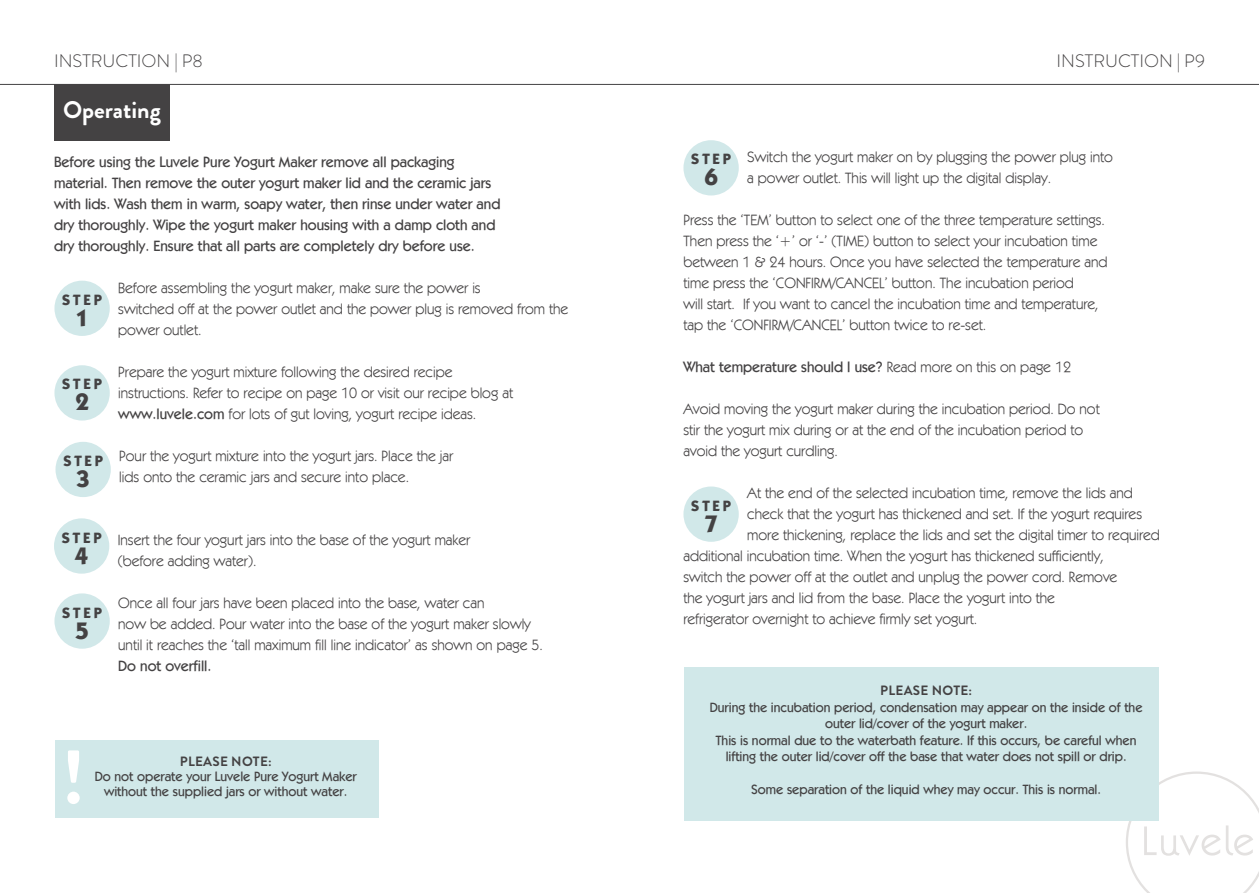
<style>
.page{position:relative;width:1259px;height:893px;background:#fff}
.page>*{position:absolute;margin:0;border:0;box-sizing:border-box;transform-origin:0 0}
.t1{font:700 75.6px "Brandon Grotesque";color:#fff}
.t2{font:700 24px "Brandon Grotesque";color:#fff}
.t3{font:700 24px "Kabel IT Cby BT";color:#444243}
.t4{font:300 18px "Brandon Grotesque";color:#444243}
.t5{font:15px "Kabel IT Cby BT";color:#444243}
.t6{font:500 15px "Kabel IT Cby BT";color:#444243}
.t7{font:700 15px "Kabel IT Cby BT";letter-spacing:.2em;color:#444243}
.t8{font:500 13.5px/16.5px "Kabel IT Cby BT";color:#444243;text-align:center}
.t9{font:700 13.5px "Brandon Grotesque";letter-spacing:.02em;color:#444243}
.s1{font-weight:500}
.s2{font-weight:400}
.s3{font-family:"Brandon Grotesque";font-weight:700}
</style>
<div class="page">
<svg style="left:1126px;top:771px;width:133px;height:122px"></svg>
<hr style="left:0;top:84px;width:1259px;height:1px;background:#444243">
<div style="left:54px;top:84px;width:116px;height:56px;background:#444243"></div>
<div style="left:54px;top:281px;width:56px;height:55px;background:#d1e8e9;border-radius:50%"></div>
<div style="left:54px;top:365px;width:56px;height:56px;background:#d1e8e9;border-radius:50%"></div>
<div style="left:56px;top:442px;width:55px;height:55px;background:#d1e8e9;border-radius:50%"></div>
<div style="left:54px;top:518px;width:55px;height:56px;background:#d1e8e9;border-radius:50%"></div>
<div style="left:54px;top:593px;width:56px;height:56px;background:#d1e8e9;border-radius:50%"></div>
<div style="left:56px;top:740px;width:323px;height:78px;background:#d1e8e9"></div>
<div style="left:683px;top:140px;width:56px;height:55px;background:#d1e8e9;border-radius:50%"></div>
<div style="left:683px;top:486px;width:56px;height:56px;background:#d1e8e9;border-radius:50%"></div>
<div style="left:684px;top:668px;width:475px;height:153px;background:#d1e8e9"></div>
<p class="t4" style="left:54px;top:49px;width:150px">INSTRUCTION | P8</p>
<p class="t4" style="left:1056px;top:48px;width:150px">INSTRUCTION | P9</p>
<p class="t2" style="left:63px;top:93px;width:99px">Operating</p>
<p class="t6" style="left:54px;top:152px;width:402px">Before using the Luvele Pure Yogurt Maker remove all packaging</p>
<p class="t6" style="left:54px;top:173px;width:439px">material. Then remove the outer yogurt maker lid and the ceramic jars</p>
<p class="t6" style="left:54px;top:194px;width:448px">with lids. Wash them in warm, soapy water, then rinse under water and</p>
<p class="t6" style="left:54px;top:215px;width:443px">dry thoroughly. Wipe the yogurt maker housing with a damp cloth and</p>
<p class="t6" style="left:54px;top:236px;width:422px">dry thoroughly. Ensure that all parts are completely dry before use.</p>
<p class="t5" style="left:118px;top:278px;width:364px">Before assembling the yogurt maker, make sure the power is</p>
<p class="t5" style="left:118px;top:299px;width:451px">switched off at the power outlet and the power plug is removed from the</p>
<p class="t5" style="left:118px;top:320px;width:85px">power outlet.</p>
<p class="t5" style="left:118px;top:362px;width:336px">Prepare the yogurt mixture following the desired recipe</p>
<p class="t5" style="left:118px;top:383px;width:396px">instructions. Refer to recipe on page 10 or visit our recipe blog at</p>
<p class="t5" style="left:118px;top:404px;width:359px"><span class="s1">www.luvele.com</span> for lots of gut loving, yogurt recipe ideas.</p>
<p class="t5" style="left:119px;top:446px;width:335px">Pour the yogurt mixture into the yogurt jars. Place the jar</p>
<p class="t5" style="left:119px;top:467px;width:291px">lids onto the ceramic jars and secure into place.</p>
<p class="t7" style="left:62px;top:290px;width:41px">STEP</p>
<p class="t3" style="left:75px;top:303px;width:15px">1</p>
<p class="t7" style="left:62px;top:375px;width:41px">STEP</p>
<p class="t3" style="left:75px;top:387px;width:15px">2</p>
<p class="t7" style="left:63px;top:451px;width:41px">STEP</p>
<p class="t3" style="left:76px;top:464px;width:15px">3</p>
<p class="t7" style="left:62px;top:528px;width:41px">STEP</p>
<p class="t3" style="left:75px;top:540px;width:15px">4</p>
<p class="t7" style="left:62px;top:603px;width:41px">STEP</p>
<p class="t3" style="left:75px;top:615px;width:15px">5</p>
<p class="t5" style="left:118px;top:530px;width:354px">Insert the four yogurt jars into the base of the yogurt maker</p>
<p class="t5" style="left:118px;top:551px;width:140px">(before adding water).</p>
<p class="t5" style="left:118px;top:593px;width:368px">Once all four jars have been placed into the base, water can</p>
<p class="t5" style="left:118px;top:614px;width:414px">now be added. Pour water into the base of the yogurt maker slowly</p>
<p class="t5" style="left:118px;top:635px;width:426px">until it reaches the ‘tall maximum fill line indicator’ as shown on page 5.</p>
<p class="t6" style="left:118px;top:656px;width:95px">Do not overfill.</p>
<p class="t1" style="left:62px;top:724px;width:25px">!</p>
<p class="t9" style="left:180px;top:752px;width:94px">PLEASE NOTE:</p>
<p class="t8" style="left:95px;top:768px;width:263px">Do not operate your Luvele Pure Yogurt Maker</p>
<p class="t8" style="left:104px;top:783px;width:245px">without the supplied jars or without water.</p>
<p class="t5" style="left:747px;top:148px;width:367px">Switch the yogurt maker on by plugging the power plug into</p>
<p class="t5" style="left:747px;top:169px;width:305px">a power outlet. This will light up the digital display.</p>
<p class="t5" style="left:683px;top:211px;width:423px">Press the ‘TEM’ button to select one of the three temperature settings.</p>
<p class="t5" style="left:683px;top:232px;width:415px">Then press the ‘+’ or ‘-’ (TIME) button to select your incubation time</p>
<p class="t5" style="left:683px;top:253px;width:425px">between 1 &amp; 24 hours. Once you have selected the temperature and</p>
<p class="t5" style="left:683px;top:274px;width:392px">time press the ‘CONFIRM/CANCEL’ button. The incubation period</p>
<p class="t5" style="left:683px;top:295px;width:417px">will start. If you want to cancel the incubation time and temperature,</p>
<p class="t5" style="left:683px;top:316px;width:304px">tap the ‘CONFIRM/CANCEL’ button twice to re-set.</p>
<p class="t6" style="left:683px;top:358px;width:389px">What temperature should I use? <span class="s2">Read more on this on page 12</span></p>
<p class="t5" style="left:683px;top:400px;width:418px">Avoid moving the yogurt maker during the incubation period. Do not</p>
<p class="t5" style="left:683px;top:421px;width:401px">stir the yogurt mix during or at the end of the incubation period to</p>
<p class="t5" style="left:683px;top:442px;width:156px">avoid the yogurt curdling.</p>
<p class="t5" style="left:747px;top:484px;width:387px">At the end of the selected incubation time, remove the lids and</p>
<p class="t5" style="left:747px;top:505px;width:396px">check that the yogurt has thickened and set. If the yogurt requires</p>
<p class="t5" style="left:747px;top:526px;width:414px">more thickening, replace the lids and set the digital timer to required</p>
<p class="t5" style="left:683px;top:547px;width:422px">additional incubation time. When the yogurt has thickened sufficiently,</p>
<p class="t5" style="left:683px;top:568px;width:435px">switch the power off at the outlet and unplug the power cord. Remove</p>
<p class="t5" style="left:683px;top:589px;width:373px">the yogurt jars and lid from the base. Place the yogurt into the</p>
<p class="t5" style="left:683px;top:610px;width:295px">refrigerator overnight to achieve firmly set yogurt.</p>
<p class="t7" style="left:691px;top:150px;width:41px">STEP</p>
<p class="t3" style="left:704px;top:162px;width:15px">6</p>
<p class="t7" style="left:691px;top:496px;width:41px">STEP</p>
<p class="t3" style="left:704px;top:509px;width:15px">7</p>
<p class="t8" style="left:710px;top:682px;width:434px"><span class="s3">PLEASE NOTE:<br></span>During the incubation period, condensation may appear on the inside of the outer lid/cover of the yogurt maker.</p>
<p class="t8" style="left:716px;top:731px;width:422px">This is normal due to the waterbath feature. If this occurs, be careful when lifting the outer lid/cover off the base that water does not spill or drip.</p>
<p class="t8" style="left:751px;top:781px;width:351px">Some separation of the liquid whey may occur. This is normal.</p>
</div>
